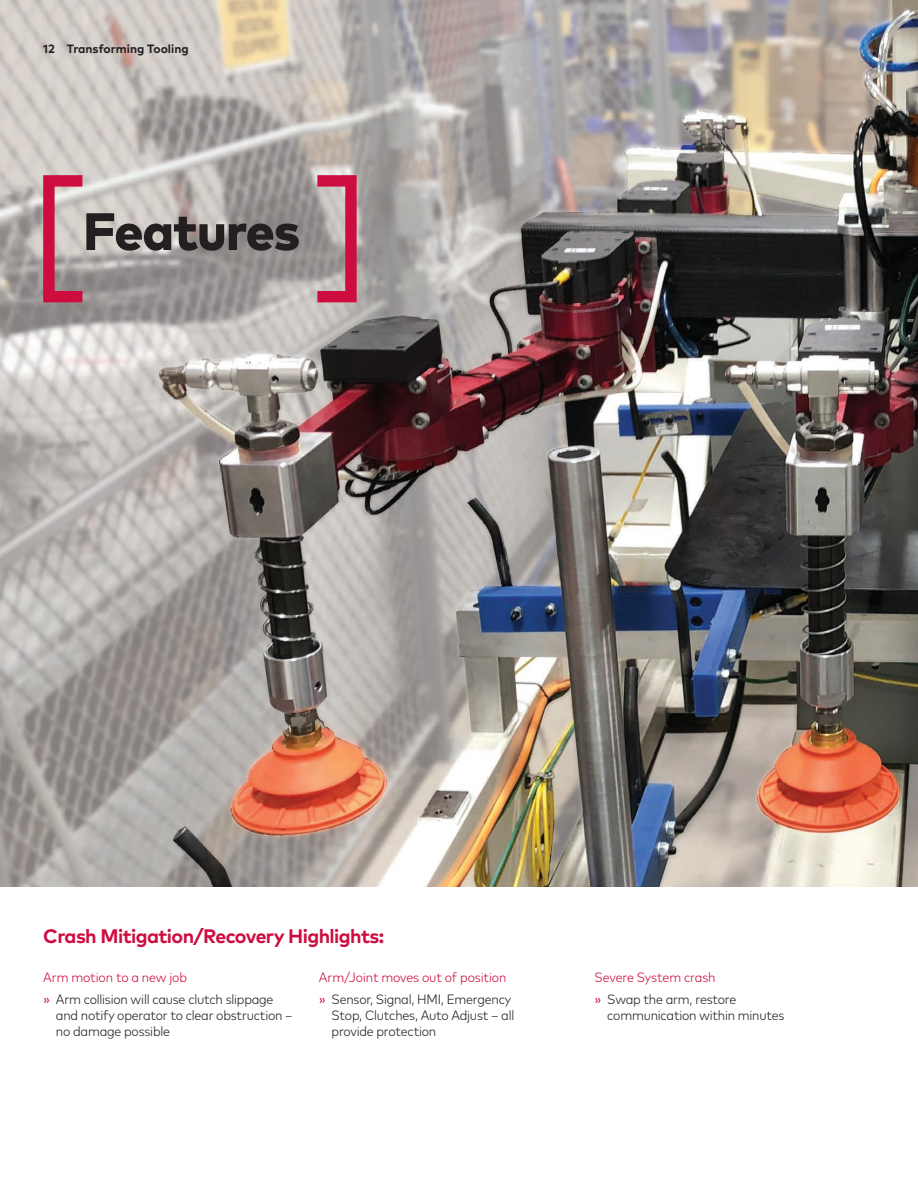
<style>
.page{position:relative;width:918px;height:1188px;background:#fff}
.page>*{position:absolute;margin:0;border:0;box-sizing:border-box;transform-origin:0 0}
.t1{font:800 52.5px "Mark Pro";letter-spacing:-.025em;color:#231f20}
.t2{font:700 19.5px "Mark Pro";letter-spacing:-.03em;color:#cd0d40}
.t3{font:300 condensed 13.5px/22.5px "Mark Pro";letter-spacing:-.015em;color:#231f20;scale:1.05 1}
.t4{font:300 condensed 13.5px/22.5px "Mark Pro";letter-spacing:-.015em;color:#cd0d40;scale:1.05 1}
.t5{font:700 12px "Mark Pro";color:#231f20}
.s1{color:#cd0d40}
.s2{font-weight:400;font-stretch:normal;color:#cd0d40}
.s3{font-weight:400;font-stretch:normal}
.s4{color:#231f20}
</style>
<div class="page">
<img style="left:0;top:0;width:918px;height:887px">
<svg style="left:43px;top:175px;width:39px;height:127px;background:#c57386"></svg>
<svg style="left:317px;top:175px;width:40px;height:127px;background:#bd6c80"></svg>
<p class="t5" style="left:43px;top:39px;width:147px">12 Transforming Tooling</p>
<h1 class="t1" style="left:83px;top:191px;width:219px">Features</h1>
<h2 class="t2" style="left:43px;top:921px;width:343px">Crash Mitigation/Recovery Highlights:</h2>
<p class="t3" style="left:43px;top:965px;width:221px"><span class="s1">Arm motion to a new job<br></span><span class="s2">»</span> Arm collision will cause clutch slippage</p>
<p class="t3" style="left:56px;top:1006px;width:227px;line-height:15.8px">and notify operator to clear obstruction – no damage possible</p>
<p class="t4" style="left:319px;top:965px;width:185px">Arm/Joint moves out of position <span class="s3">»</span> <span class="s4">Sensor, Signal, HMI, Emergency</span></p>
<p class="t3" style="left:332px;top:1006px;width:176px;line-height:15.8px">Stop, Clutches, Auto Adjust – all provide protection</p>
<p class="t3" style="left:595px;top:965px;width:137px"><span class="s1">Severe System crash<br></span><span class="s2">»</span> Swap the arm, restore</p>
<p class="t3" style="left:607px;top:1003px;width:170px">communication within minutes</p>
</div>
